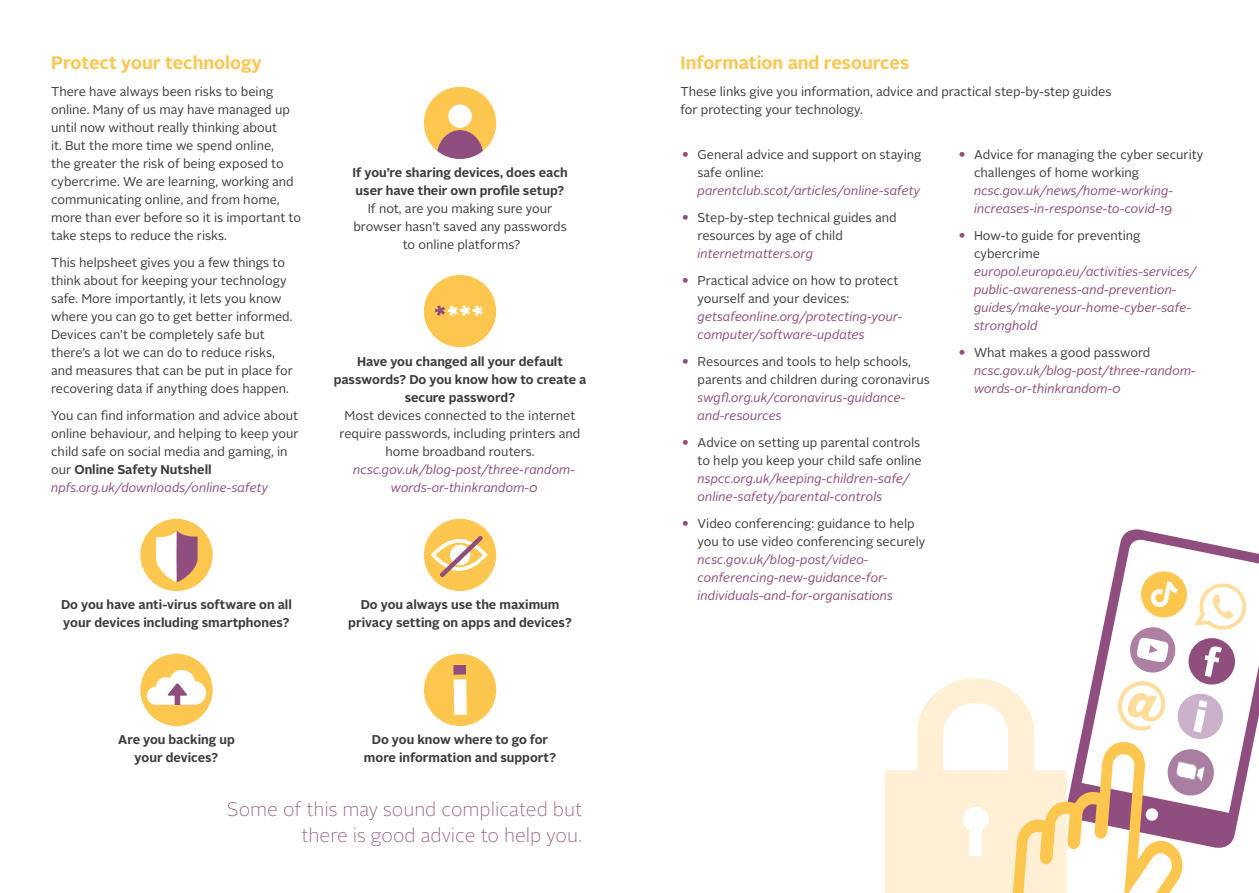
<style>
.page{position:relative;width:1259px;height:893px;background:#fff}
.page>*{position:absolute;margin:0;border:0;box-sizing:border-box;transform-origin:0 0}
.t1{font:900 29.7px "Alright Sans";color:#fff}
.headings_old{font:100 19.5px/25.5px "Alright Sans";color:#8f4e7e;text-align:right}
.subheading{font:700 18px "Alright Sans";color:#fdc64f}
.body{font:12.75px/18px "Alright Sans";color:#3c3c3b}
.body-2{font:italic 12.75px/18px "Alright Sans";color:#8f4e7e}
.body-3{font:700 12.75px/18px "Alright Sans";color:#3c3c3b;text-align:center}
.s1{font-weight:700}
.s2{font-style:italic;color:#8f4e7e}
.s3{color:#8f4e7e}
.s4{font-size:18px;color:#8f4e7e}
.s5{font-style:normal;font-size:18px}
.s6{font-style:normal;color:#3c3c3b}
</style>
<div class="page">
<svg style="left:424px;top:87px;width:72px;height:72px"></svg>
<div style="left:424px;top:275px;width:72px;height:72px;background:#fdc64f;border-radius:50%"></div>
<div style="left:424px;top:519px;width:72px;height:72px;background:#fdc64f;border-radius:50%"></div>
<svg style="left:431px;top:532px;width:57px;height:49px"></svg>
<svg style="left:423px;top:653px;width:73px;height:73px"></svg>
<svg style="left:1122px;top:529px;width:59px;height:9px"></svg>
<svg style="left:1115px;top:538px;width:144px;height:231px"></svg>
<svg style="left:884px;top:569px;width:364px;height:324px"></svg>
<div style="left:140px;top:519px;width:73px;height:72px;background:#fdc64f;border-radius:50%"></div>
<svg style="left:156px;top:531px;width:42px;height:51px"></svg>
<div style="left:140px;top:654px;width:73px;height:72px;background:#fdc64f;border-radius:50%"></div>
<svg style="left:146px;top:669px;width:61px;height:36px"></svg>
<p class="subheading" style="left:51px;top:50px;width:212px">Protect your technology</p>
<p class="body" style="left:51px;top:83px;width:251px">There have always been risks to being online. Many of us may have managed up until now without really thinking about<br>it. But the more time we spend online,<br>the greater the risk of being exposed to cybercrime. We are learning, working and communicating online, and from home, more than ever before so it is important to take steps to reduce the risks.</p>
<p class="body" style="left:51px;top:254px;width:243px">This helpsheet gives you a few things to think about for keeping your technology safe. More importantly, it lets you know where you can go to get better informed.<br>Devices can’t be completely safe but there’s a lot we can do to reduce risks, and measures that can be put in place for recovering data if anything does happen.</p>
<p class="body" style="left:51px;top:407px;width:249px">You can find information and advice about online behaviour, and helping to keep your child safe on social media and gaming, in our <span class="s1">Online Safety Nutshell </span><span class="s2">npfs.org.uk/downloads/online-safety</span></p>
<p class="body" style="left:352px;top:164px;width:217px;text-align:center"><span class="s1">If you’re sharing devices, does each user have their own profile setup?<br></span>If not, are you making sure your browser hasn’t saved any passwords to online platforms?</p>
<p class="t1" style="left:434px;top:295px;width:52px"><span class="s3">*</span>***</p>
<p class="body" style="left:334px;top:353px;width:254px;text-align:center"><span class="s1">Have you changed all your default passwords? Do you know how to create a secure password?<br></span>Most devices connected to the internet require passwords, including printers and home broadband routers.</p>
<p class="body-2" style="left:353px;top:461px;width:224px;text-align:center">ncsc.gov.uk/blog-post/three-random&shy;words-or-thinkrandom-0</p>
<p class="body-3" style="left:61px;top:596px;width:232px;text-align:left">Do you have anti-virus software on all your devices including smartphones?</p>
<p class="body-3" style="left:118px;top:731px;width:118px">Are you backing up your devices?</p>
<p class="body-3" style="left:348px;top:596px;width:225px">Do you always use the maximum privacy setting on apps and devices?</p>
<p class="body-3" style="left:364px;top:731px;width:194px">Do you know where to go for more information and support?</p>
<p class="headings_old" style="left:227px;top:797px;width:356px">Some of this may sound complicated but there is good advice to help you.</p>
<p class="subheading" style="left:680px;top:50px;width:230px">Information and resources</p>
<p class="body" style="left:680px;top:83px;width:432px">These links give you information, advice and practical step-by-step guides for protecting your technology.</p>
<p class="body" style="left:697px;top:146px;width:225px;text-indent:-17px"><span class="s4">•</span> General advice and support on staying safe online: <span class="s2">parentclub.scot/articles/online-safety</span></p>
<p class="body" style="left:697px;top:209px;width:201px;text-indent:-17px"><span class="s4">•</span> Step-by-step technical guides and resources by age of child <span class="s2">internetmatters.org</span></p>
<p class="body-2" style="left:697px;top:272px;width:207px;text-indent:-17px"><span class="s5">•</span> <span class="s6">Practical advice on how to protect yourself and your devices: </span>getsafeonline.org/protecting-your&shy;computer/software-updates</p>
<p class="body" style="left:697px;top:353px;width:234px;text-indent:-17px"><span class="s4">•</span> Resources and tools to help schools, parents and children during coronavirus <span class="s2">swgfl.org.uk/coronavirus-guidance&shy;and-resources</span></p>
<p class="body-2" style="left:697px;top:434px;width:226px;text-indent:-17px"><span class="s5">•</span> <span class="s6">Advice on setting up parental controls to help you keep your child safe online </span>nspcc.org.uk/keeping-children-safe/ online-safety/parental-controls</p>
<p class="body-2" style="left:697px;top:515px;width:229px;text-indent:-17px"><span class="s5">•</span> <span class="s6">Video conferencing: guidance to help you to use video conferencing securely </span>ncsc.gov.uk/blog-post/video&shy;conferencing-new-guidance-for&shy;individuals-and-for-organisations</p>
<p class="body-2" style="left:974px;top:146px;width:231px;text-indent:-17px"><span class="s5">•</span> <span class="s6">Advice for managing the cyber security challenges of home working </span>ncsc.gov.uk/news/home-working&shy;increases-in-response-to-covid-19</p>
<p class="body-2" style="left:974px;top:227px;width:224px;text-indent:-17px"><span class="s5">•</span> <span class="s6">How-to guide for preventing cybercrime </span>europol.europa.eu/activities-services/ public-awareness-and-prevention&shy;guides/make-your-home-cyber-safe&shy;stronghold</p>
<p class="body-2" style="left:974px;top:344px;width:224px;text-indent:-17px"><span class="s5">•</span> <span class="s6">What makes a good password </span>ncsc.gov.uk/blog-post/three-random&shy;words-or-thinkrandom-0</p>
</div>
